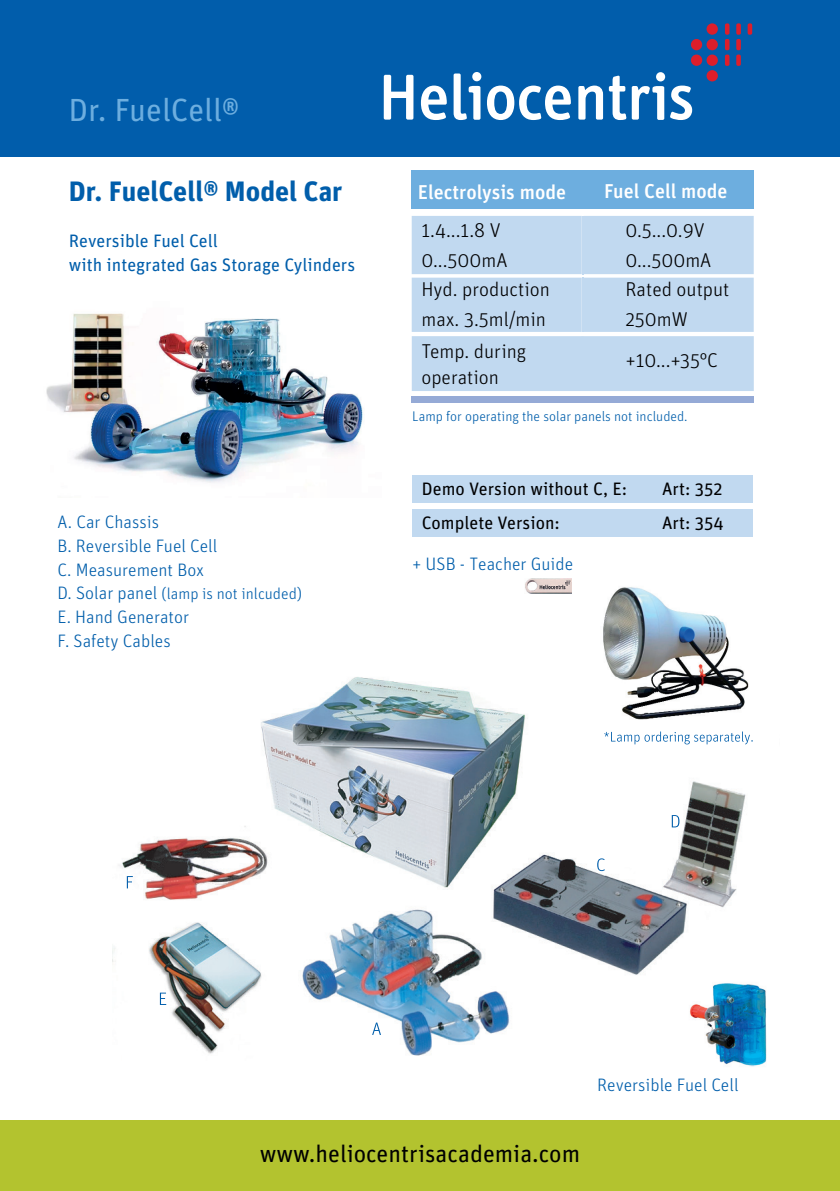
<style>
.page{position:relative;width:840px;height:1191px;background:#fff}
.page>*{position:absolute;margin:0;border:0;box-sizing:border-box;transform-origin:0 0}
.t1{font:32px "Unit Pro";color:#6daedf}
.t2{font:700 28px "Unit Pro";color:#015eab}
.t3{font:24px "Unit Pro";color:#000001}
.t4{font:300 20px/29.6px "Unit Pro";color:#000001}
.t5{font:500 20px "Unit Pro";color:#fff}
.t6{font:300 18px/24px "Unit Pro";color:#015eab}
.t7{font:18px "Unit Pro";color:#000001}
.t8{font:18px/24px "Unit Pro";color:#015eab}
.t9{font:300 16px "Unit Pro";color:#015eab}
.t10{font:300 14px "Unit Pro";color:#015eab}
.s1{font-size:18px}
</style>
<div class="page">
<div style="left:0;top:0;width:839px;height:156px;background:#015dab"></div>
<div style="left:0;top:1120px;width:839px;height:71px;background:#b3c32f"></div>
<div style="left:411px;top:170px;width:342px;height:39px;background:#6daedf"></div>
<div style="left:411px;top:216px;width:342px;height:175px;background:#c1d9f0"></div>
<hr style="left:581px;top:216px;width:2px;height:58px;background:#c1d9f0">
<div style="left:410px;top:396px;width:343px;height:6px;background:#95aad6"></div>
<div style="left:412px;top:475px;width:340px;height:28px;background:#c1d9f0"></div>
<div style="left:412px;top:509px;width:340px;height:27px;background:#c1d9f0"></div>
<img style="left:603px;top:587px;width:141px;height:90px">
<img style="left:46px;top:313px;width:317px;height:170px">
<img style="left:525px;top:579px;width:46px;height:14px">
<svg style="left:383px;top:75px;width:30px;height:45px"></svg>
<svg style="left:420px;top:86px;width:26px;height:34px"></svg>
<svg style="left:487px;top:86px;width:83px;height:34px"></svg>
<svg style="left:578px;top:86px;width:24px;height:34px"></svg>
<svg style="left:655px;top:72px;width:9px;height:9px"></svg>
<svg style="left:608px;top:75px;width:83px;height:45px"></svg>
<svg style="left:453px;top:73px;width:27px;height:47px"></svg>
<div style="left:706px;top:39px;width:11px;height:11px;background:#dd1e2b;border-radius:50%"></div>
<div style="left:690px;top:39px;width:11px;height:11px;background:#dd1e2b;border-radius:50%"></div>
<div style="left:690px;top:55px;width:11px;height:11px;background:#dd1e2b;border-radius:50%"></div>
<div style="left:706px;top:70px;width:11px;height:11px;background:#dd1e2b;border-radius:50%"></div>
<div style="left:706px;top:23px;width:11px;height:12px;background:#dd1e2b;border-radius:50%"></div>
<div style="left:724px;top:23px;width:5px;height:12px;background:#dd1e2b;border-radius:2px"></div>
<svg style="left:735px;top:23px;width:5px;height:12px"></svg>
<div style="left:724px;top:39px;width:5px;height:11px;background:#dd1e2b;border-radius:2px"></div>
<svg style="left:735px;top:39px;width:5px;height:11px"></svg>
<div style="left:724px;top:55px;width:5px;height:11px;background:#dd1e2b;border-radius:2px"></div>
<svg style="left:735px;top:55px;width:5px;height:11px"></svg>
<svg style="left:747px;top:23px;width:4px;height:12px"></svg>
<div style="left:706px;top:55px;width:11px;height:11px;background:#dd1e2b;border-radius:50%"></div>
<img style="left:112px;top:677px;width:641px;height:379px">
<svg style="left:127px;top:876px;width:6px;height:12px"></svg>
<svg style="left:597px;top:858px;width:7px;height:13px"></svg>
<svg style="left:372px;top:1022px;width:9px;height:13px"></svg>
<img style="left:681px;top:978px;width:86px;height:87px">
<svg style="left:160px;top:992px;width:6px;height:13px"></svg>
<svg style="left:671px;top:815px;width:8px;height:12px"></svg>
<img style="left:604px;top:736px;width:36px;height:8px">
<img style="left:604px;top:732px;width:36px;height:4px">
<img style="left:644px;top:736px;width:105px;height:8px">
<img style="left:644px;top:731px;width:105px;height:5px">
<h1 class="t1" style="left:69px;top:88px;width:172px">Dr. FuelCell®</h1>
<h2 class="t2" style="left:69px;top:171px;width:275px">Dr. FuelCell® Model Car</h2>
<p class="t8" style="left:69px;top:227px;width:287px">Reversible Fuel Cell<br>with integrated Gas Storage Cylinders</p>
<p class="t6" style="left:57px;top:509px;width:161px">A. Car Chassis<br>B. Reversible Fuel Cell<br>C. Measurement Box</p>
<p class="t9" style="left:57px;top:583px;width:246px"><span class="s1">D. Solar panel</span> (lamp is not inlcuded)</p>
<p class="t6" style="left:57px;top:604px;width:133px">E. Hand Generator<br>F. Safety Cables</p>
<p class="t5" style="left:417px;top:177px;width:149px">Electrolysis mode</p>
<p class="t4" style="left:421px;top:215px;width:130px">1.4...1.8 V<br>0...500mA<br>Hyd. production max. 3.5ml/min</p>
<p class="t4" style="left:421px;top:337px;width:106px;line-height:26px">Temp. during operation</p>
<p class="t5" style="left:603px;top:176px;width:125px">Fuel Cell mode</p>
<p class="t4" style="left:625px;top:215px;width:105px">0.5...0.9V<br>0...500mA<br>Rated output<br>250mW</p>
<p class="t4" style="left:625px;top:345px;width:94px">+10...+35°C</p>
<p class="t10" style="left:412px;top:406px;width:277px">Lamp for operating the solar panels not included.</p>
<p class="t7" style="left:421px;top:476px;width:207px">Demo Version without C, E:</p>
<p class="t7" style="left:661px;top:476px;width:62px">Art: 352</p>
<p class="t7" style="left:421px;top:510px;width:140px">Complete Version:</p>
<p class="t7" style="left:661px;top:510px;width:63px">Art: 354</p>
<p class="t6" style="left:412px;top:551px;width:162px">+ USB - Teacher Guide</p>
<p class="t6" style="left:597px;top:1072px;width:143px">Reversible Fuel Cell</p>
<p class="t3" style="left:260px;top:1137px;width:322px">www.heliocentrisacademia.com</p>
</div>
